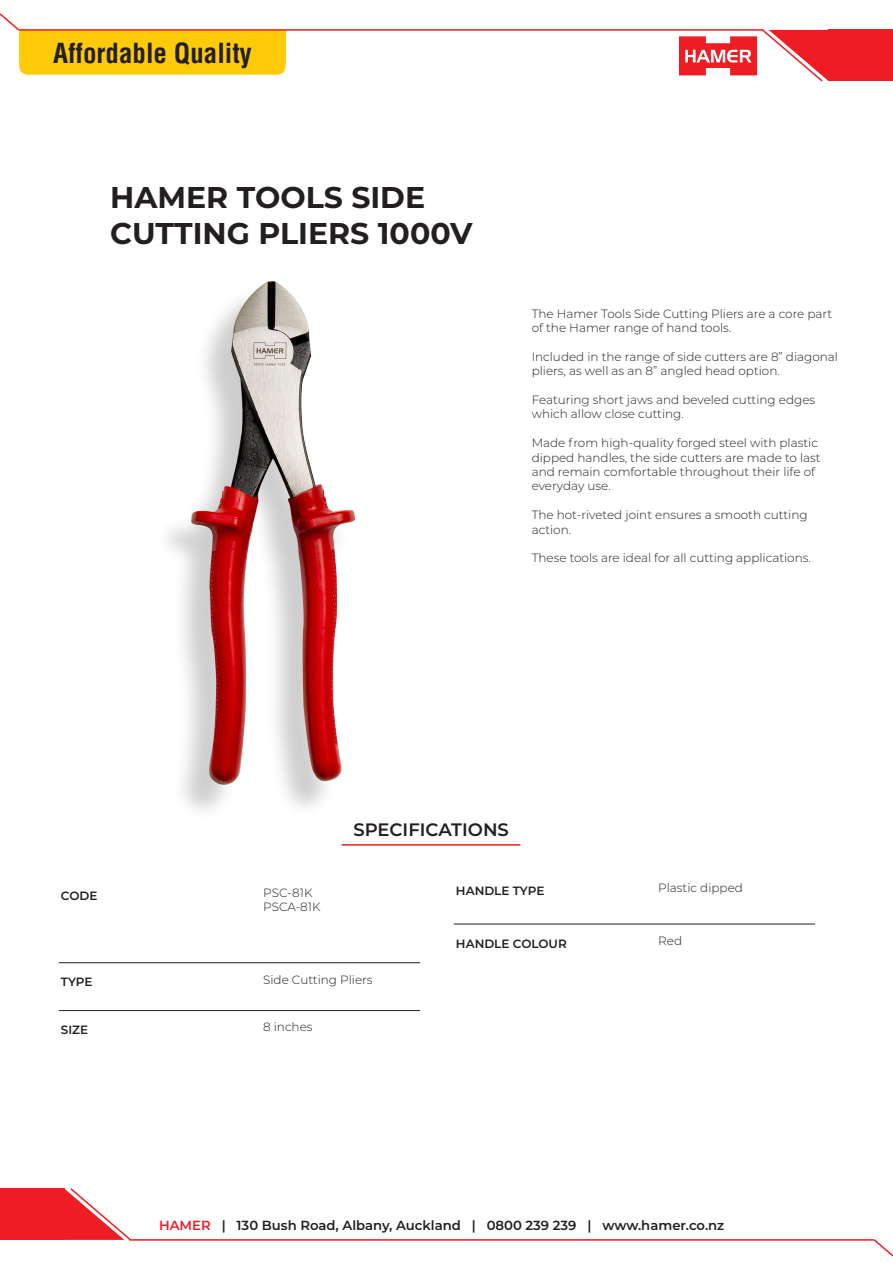
<style>
.page{position:relative;width:893px;height:1263px;background:#fff}
.page>*{position:absolute;margin:0;border:0;box-sizing:border-box;transform-origin:0 0}
.t1{font:700 30px/36px "Montserrat";color:#231f20}
.t2{font:700 condensed 27px "Helvetica LT Std";color:#231f20}
.t3{font:600 18px "Montserrat";color:#231f20}
.t4{font:600 13.2px "Montserrat";color:#231f20}
.t5{font:300 12px/14.4px "Montserrat";color:#231f20}
.t6{font:600 12px "Montserrat";color:#231f20}
.s1{color:#ee1d23}
</style>
<div class="page">
<img style="left:167px;top:281px;width:189px;height:521px">
<div style="left:0;top:1189px;width:65px;height:51px;background:#ee1d23"></div>
<svg style="left:872px;top:1239px;width:21px;height:18px"></svg>
<hr style="left:129px;top:1239px;width:745px;height:1px;background:#ee1d23">
<svg style="left:65px;top:1188px;width:68px;height:53px"></svg>
<hr style="left:342px;top:844px;width:178px;height:2px;background:#ee1d23">
<hr style="left:59px;top:962px;width:361px;height:1px;background:#231f20">
<hr style="left:454px;top:924px;width:361px;height:1px;background:#231f20">
<div style="left:19px;top:31px;width:267px;height:44px;background:#feca0a;border-radius:9px"></div>
<div style="left:19px;top:31px;width:267px;height:32px;background:#feca0a"></div>
<div style="left:828px;top:30px;width:65px;height:51px;background:#ee1d23"></div>
<svg style="left:0;top:13px;width:19px;height:18px"></svg>
<hr style="left:19px;top:29px;width:744px;height:2px;background:#ee1d23">
<hr style="left:59px;top:1010px;width:361px;height:1px;background:#231f20">
<svg style="left:679px;top:29px;width:149px;height:53px"></svg>
<h2 class="t2" style="left:53px;top:36px;width:200px">Affordable Quality</h2>
<h1 class="t1" style="left:110px;top:177px;width:364px">HAMER TOOLS SIDE<br>CUTTING PLIERS 1000V</h1>
<p class="t5" style="left:532px;top:306px;width:302px">The Hamer Tools Side Cutting Pliers are a core part of the Hamer range of hand tools.</p>
<p class="t5" style="left:532px;top:349px;width:308px">Included in the range of side cutters are 8” diagonal pliers, as well as an 8” angled head option.</p>
<p class="t5" style="left:532px;top:392px;width:285px">Featuring short jaws and beveled cutting edges which allow close cutting.</p>
<p class="t5" style="left:532px;top:435px;width:291px">Made from high-quality forged steel with plastic dipped handles, the side cutters are made to last and remain comfortable throughout their life of everyday use.</p>
<p class="t5" style="left:532px;top:507px;width:277px">The hot-riveted joint ensures a smooth cutting action.</p>
<p class="t5" style="left:532px;top:551px;width:281px">These tools are ideal for all cutting applications.</p>
<p class="t6" style="left:61px;top:887px;width:38px">CODE</p>
<p class="t5" style="left:263px;top:885px;width:59px">PSC-81K<br>PSCA-81K</p>
<h3 class="t3" style="left:353px;top:816px;width:157px">SPECIFICATIONS</h3>
<p class="t6" style="left:456px;top:882px;width:90px">HANDLE TYPE</p>
<p class="t5" style="left:658px;top:880px;width:86px">Plastic dipped</p>
<p class="t6" style="left:456px;top:935px;width:112px">HANDLE COLOUR</p>
<p class="t5" style="left:658px;top:933px;width:25px">Red</p>
<p class="t6" style="left:61px;top:974px;width:33px">TYPE</p>
<p class="t5" style="left:263px;top:972px;width:111px">Side Cutting Pliers</p>
<p class="t6" style="left:61px;top:1021px;width:29px">SIZE</p>
<p class="t5" style="left:263px;top:1019px;width:51px">8 inches</p>
<p class="t4" style="left:159px;top:1215px;width:567px"><span class="s1">HAMER</span> | 130 Bush Road, Albany, Auckland | 0800 239 239 | www.hamer.co.nz</p>
</div>
